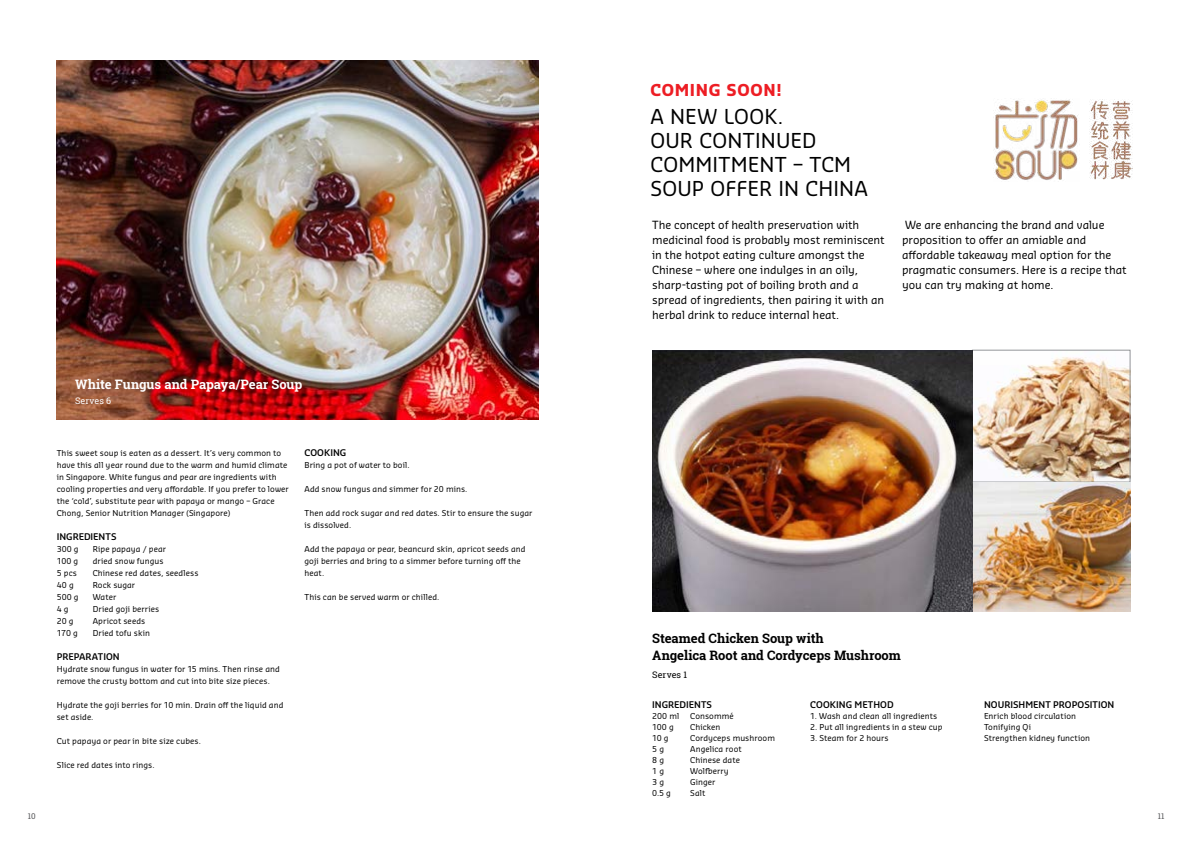
<style>
.page{position:relative;width:1191px;height:842px;background:#fff}
.page>*{position:absolute;margin:0;border:0;box-sizing:border-box;transform-origin:0 0}
.t1{font:20.1px/24.1px "Sansa Pro";letter-spacing:.005em;color:#000}
.t2{font:700 16.1px "Sansa Pro";letter-spacing:.04em;color:#ed1d24}
.t3{font:700 13px/17.3px "Roboto Slab";letter-spacing:-.005em;color:#000}
.t4{font:700 13px "Roboto Slab";letter-spacing:-.01em;color:#fff}
.t5{font:11px/15px "Sansa Pro";letter-spacing:-.005em;color:#000}
.t6{font:600 9px "Sansa Pro";letter-spacing:.005em;color:#000}
.t7{font:9px "Roboto Slab";letter-spacing:.005em;color:#000}
.t8{font:9px "Roboto Slab";letter-spacing:.005em;color:#fff}
.t9{font:8px/12px "Sansa Pro";letter-spacing:.01em;color:#000}
.t10{font:8px "Roboto Slab";color:#58595b}
</style>
<div class="page">
<img style="left:652px;top:350px;width:478px;height:262px">
<div style="left:972px;top:350px;width:158px;height:132px;border:1px solid #939598"></div>
<img style="left:56px;top:61px;width:483px;height:359px">
<img style="left:994px;top:99px;width:84px;height:81px">
<img style="left:1089px;top:99px;width:43px;height:81px">
<h3 class="t4" style="left:75px;top:375px;width:229px">White Fungus and Papaya/Pear Soup</h3>
<p class="t8" style="left:75px;top:394px;width:38px">Serves 6</p>
<p class="t9" style="left:57px;top:447px;width:233px">This sweet soup is eaten as a dessert. It’s very common to have this all year round due to the warm and humid climate in Singapore. White fungus and pear are ingredients with cooling properties and very affordable. If you prefer to lower the ‘cold’, substitute pear with papaya or mango – Grace Chong, Senior Nutrition Manager (Singapore)</p>
<p class="t6" style="left:57px;top:531px;width:61px">INGREDIENTS</p>
<p class="t9" style="left:57px;top:543px;width:23px">300 g</p>
<p class="t9" style="left:93px;top:543px;width:75px">Ripe papaya / pear</p>
<p class="t9" style="left:57px;top:555px;width:23px">100 g</p>
<p class="t9" style="left:93px;top:555px;width:72px">dried snow fungus</p>
<p class="t9" style="left:57px;top:567px;width:22px">5 pcs</p>
<p class="t9" style="left:93px;top:567px;width:107px">Chinese red dates, seedless</p>
<p class="t9" style="left:57px;top:579px;width:18px">40 g</p>
<p class="t9" style="left:93px;top:579px;width:44px">Rock sugar</p>
<p class="t9" style="left:57px;top:591px;width:23px">500 g</p>
<p class="t9" style="left:93px;top:591px;width:25px">Water</p>
<p class="t9" style="left:57px;top:603px;width:13px">4 g</p>
<p class="t9" style="left:93px;top:603px;width:68px">Dried goji berries</p>
<p class="t9" style="left:57px;top:615px;width:18px">20 g</p>
<p class="t9" style="left:93px;top:615px;width:54px">Apricot seeds</p>
<p class="t9" style="left:57px;top:627px;width:23px">170 g</p>
<p class="t9" style="left:93px;top:627px;width:59px">Dried tofu skin</p>
<p class="t6" style="left:57px;top:651px;width:64px">PREPARATION</p>
<p class="t9" style="left:57px;top:663px;width:225px">Hydrate snow fungus in water for 15 mins. Then rinse and remove the crusty bottom and cut into bite size pieces.</p>
<p class="t9" style="left:57px;top:699px;width:228px">Hydrate the goji berries for 10 min. Drain off the liquid and set aside.</p>
<p class="t9" style="left:57px;top:735px;width:146px">Cut papaya or pear in bite size cubes.</p>
<p class="t9" style="left:57px;top:759px;width:99px">Slice red dates into rings.</p>
<p class="t6" style="left:304px;top:447px;width:43px">COOKING</p>
<p class="t9" style="left:304px;top:459px;width:107px">Bring a pot of water to boil.</p>
<p class="t9" style="left:304px;top:483px;width:164px">Add snow fungus and simmer for 20 mins.</p>
<p class="t9" style="left:304px;top:507px;width:229px">Then add rock sugar and red dates. Stir to ensure the sugar is dissolved.</p>
<p class="t9" style="left:304px;top:543px;width:222px">Add the papaya or pear, beancurd skin, apricot seeds and goji berries and bring to a simmer before turning off the heat.</p>
<p class="t9" style="left:304px;top:591px;width:136px">This can be served warm or chilled.</p>
<h2 class="t2" style="left:650px;top:79px;width:133px">COMING SOON!</h2>
<h1 class="t1" style="left:650px;top:103px;width:219px">A NEW LOOK.<br>OUR CONTINUED<br>COMMITMENT – TCM<br>SOUP OFFER IN CHINA</h1>
<p class="t5" style="left:652px;top:217px;width:234px">The concept of health preservation with medicinal food is probably most reminiscent in the hotpot eating culture amongst the Chinese – where one indulges in an oily, sharp-tasting pot of boiling broth and a spread of ingredients, then pairing it with an herbal drink to reduce internal heat.</p>
<h3 class="t5" style="left:902px;top:217px;width:226px">We are enhancing the brand and value proposition to offer an amiable and affordable takeaway meal option for the pragmatic consumers. Here is a recipe that you can try making at home.</h3>
<h3 class="t3" style="left:652px;top:629px;width:250px">Steamed Chicken Soup with<br>Angelica Root and Cordyceps Mushroom</h3>
<p class="t7" style="left:652px;top:668px;width:36px">Serves 1</p>
<p class="t6" style="left:652px;top:699px;width:61px">INGREDIENTS</p>
<p class="t9" style="left:652px;top:710px;width:29px">200 ml</p>
<p class="t9" style="left:690px;top:710px;width:45px">Consommé</p>
<p class="t9" style="left:652px;top:721px;width:23px">100 g</p>
<p class="t9" style="left:690px;top:721px;width:32px">Chicken</p>
<p class="t9" style="left:652px;top:732px;width:18px">10 g</p>
<p class="t9" style="left:690px;top:732px;width:86px">Cordyceps mushroom</p>
<p class="t9" style="left:652px;top:743px;width:13px">5 g</p>
<p class="t9" style="left:690px;top:743px;width:53px">Angelica root</p>
<p class="t9" style="left:652px;top:754px;width:13px">8 g</p>
<p class="t9" style="left:690px;top:754px;width:51px">Chinese date</p>
<p class="t9" style="left:652px;top:765px;width:13px">1 g</p>
<p class="t9" style="left:690px;top:765px;width:40px">Wolfberry</p>
<p class="t9" style="left:652px;top:776px;width:13px">3 g</p>
<p class="t9" style="left:690px;top:776px;width:27px">Ginger</p>
<p class="t9" style="left:652px;top:787px;width:20px">0.5 g</p>
<p class="t9" style="left:690px;top:787px;width:17px">Salt</p>
<p class="t6" style="left:810px;top:699px;width:85px">COOKING METHOD</p>
<p class="t9" style="left:810px;top:710px;width:128px">1. Wash and clean all ingredients</p>
<p class="t9" style="left:810px;top:721px;width:134px">2. Put all ingredients in a stew cup</p>
<p class="t9" style="left:810px;top:732px;width:80px">3. Steam for 2 hours</p>
<p class="t6" style="left:984px;top:699px;width:132px">NOURISHMENT PROPOSITION</p>
<p class="t9" style="left:984px;top:710px;width:108px;line-height:11px">Enrich blood circulation<br>Tonifying Qi<br>Strengthen kidney function</p>
<p class="t10" style="left:28px;top:810px;width:9px">10</p>
<p class="t10" style="left:1158px;top:810px;width:8px">11</p>
</div>
